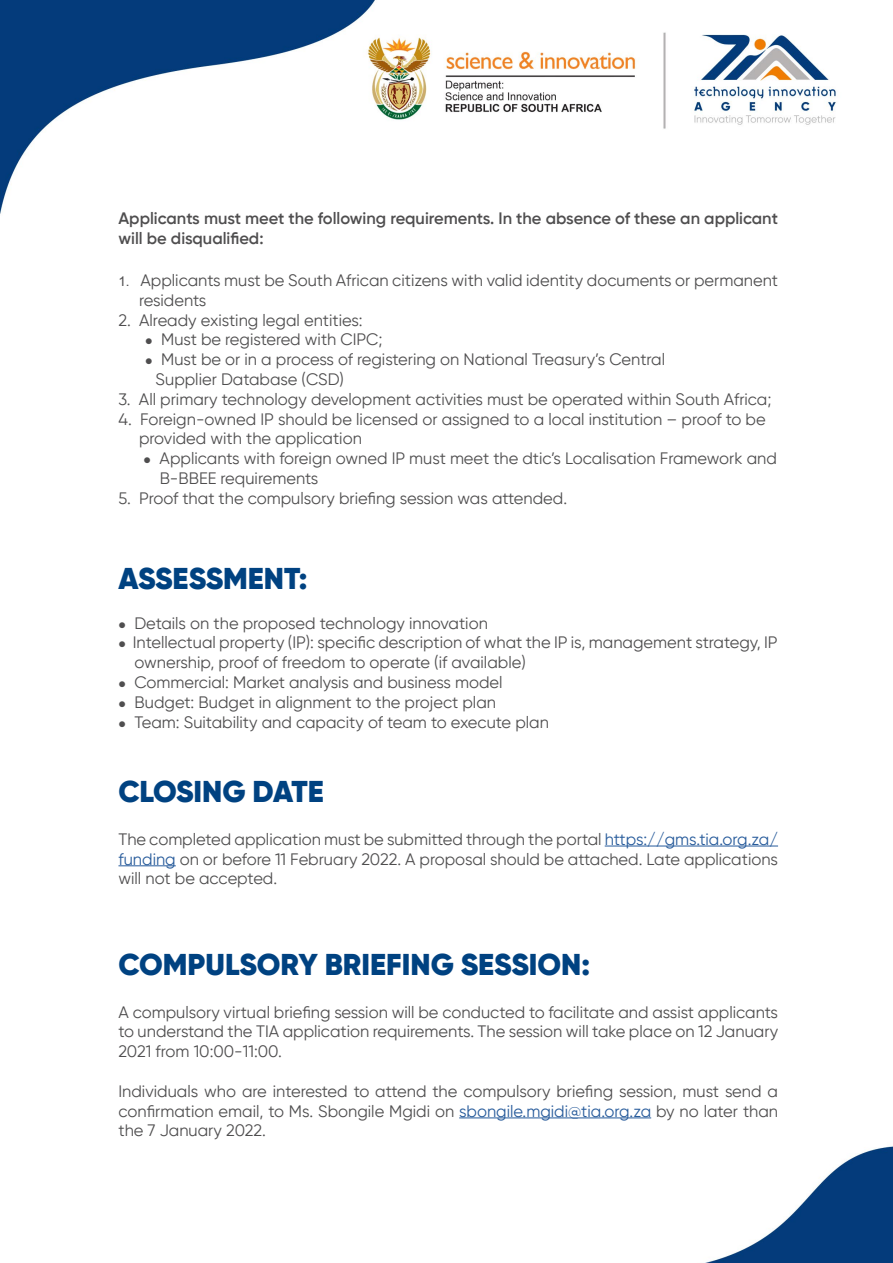
<style>
.page{position:relative;width:893px;height:1263px;background:#fff}
.page>*{position:absolute;margin:0;border:0;box-sizing:border-box;transform-origin:0 0}
.t1{font:900 30px "Gilroy";color:#004281}
.t2{font:16.5px/19.8px "Gilroy";color:#4f4e4f}
.t3{font:600 16.5px/19.8px "Gilroy";color:#4f4e4f}
.s1{font-family:"Arial";font-size:13.5px}
.s2{color:#275b9b}
</style>
<div class="page">
<img style="left:0;top:0;width:893px;height:1263px">
<hr style="left:605px;top:846px;width:173px;height:1px;background:#275b9b">
<hr style="left:118px;top:865px;width:58px;height:1px;background:#275b9b">
<hr style="left:459px;top:1117px;width:192px;height:1px;background:#275b9b">
<p class="t3" style="left:118px;top:209px;width:661px">Applicants must meet the following requirements. In the absence of these an applicant will be disqualified:</p>
<p class="t2" style="left:139px;top:270px;width:640px;text-indent:-21px"><span class="s1">1.</span> Applicants must be South African citizens with valid identity documents or permanent residents</p>
<p class="t2" style="left:118px;top:310px;width:246px">2. Already existing legal entities:</p>
<p class="t2" style="left:145px;top:329px;width:239px"><span class="s1">●</span> Must be registered with CIPC;</p>
<p class="t2" style="left:156px;top:349px;width:511px;text-indent:-11px"><span class="s1">●</span> Must be or in a process of registering on National Treasury’s Central<br>Supplier Database (CSD)</p>
<p class="t2" style="left:118px;top:389px;width:654px">3. All primary technology development activities must be operated within South Africa;</p>
<p class="t2" style="left:139px;top:409px;width:628px;text-indent:-21px">4. Foreign-owned IP should be licensed or assigned to a local institution – proof to be provided with the application</p>
<p class="t2" style="left:160px;top:448px;width:619px;text-indent:-17px"><span class="s1">●</span> Applicants with foreign owned IP must meet the dtic’s Localisation Framework and<br>B-BBEE requirements</p>
<p class="t2" style="left:118px;top:488px;width:450px">5. Proof that the compulsory briefing session was attended.</p>
<h1 class="t1" style="left:118px;top:559px;width:190px">ASSESSMENT:</h1>
<p class="t2" style="left:118px;top:613px;width:371px"><span class="s1">●</span> Details on the proposed technology innovation</p>
<p class="t2" style="left:134px;top:633px;width:645px;text-indent:-17px"><span class="s1">●</span> Intellectual property (IP): specific description of what the IP is, management strategy, IP ownership, proof of freedom to operate (if available)</p>
<p class="t2" style="left:118px;top:672px;width:386px"><span class="s1">●</span> Commercial: Market analysis and business model</p>
<p class="t2" style="left:118px;top:692px;width:379px"><span class="s1">●</span> Budget: Budget in alignment to the project plan</p>
<p class="t2" style="left:118px;top:712px;width:432px"><span class="s1">●</span> Team: Suitability and capacity of team to execute plan</p>
<h1 class="t1" style="left:118px;top:772px;width:207px">CLOSING DATE</h1>
<p class="t2" style="left:118px;top:829px;width:661px;text-align:justify">The completed application must be submitted through the portal <span class="s2">https://gms.tia.org.za/ funding</span> on or before 11 February 2022. A proposal should be attached. Late applications will not be accepted.</p>
<h1 class="t1" style="left:118px;top:945px;width:473px">COMPULSORY BRIEFING SESSION:</h1>
<p class="t2" style="left:118px;top:1002px;width:661px;text-align:justify">A compulsory virtual briefing session will be conducted to facilitate and assist applicants to understand the TIA application requirements. The session will take place on 12 January 2021 from 10:00-11:00.</p>
<p class="t2" style="left:118px;top:1081px;width:661px;text-align:justify">Individuals who are interested to attend the compulsory briefing session, must send a confirmation email, to Ms. Sbongile Mgidi on <span class="s2">sbongile.mgidi@tia.org.za</span> by no later than the 7 January 2022.</p>
</div>
